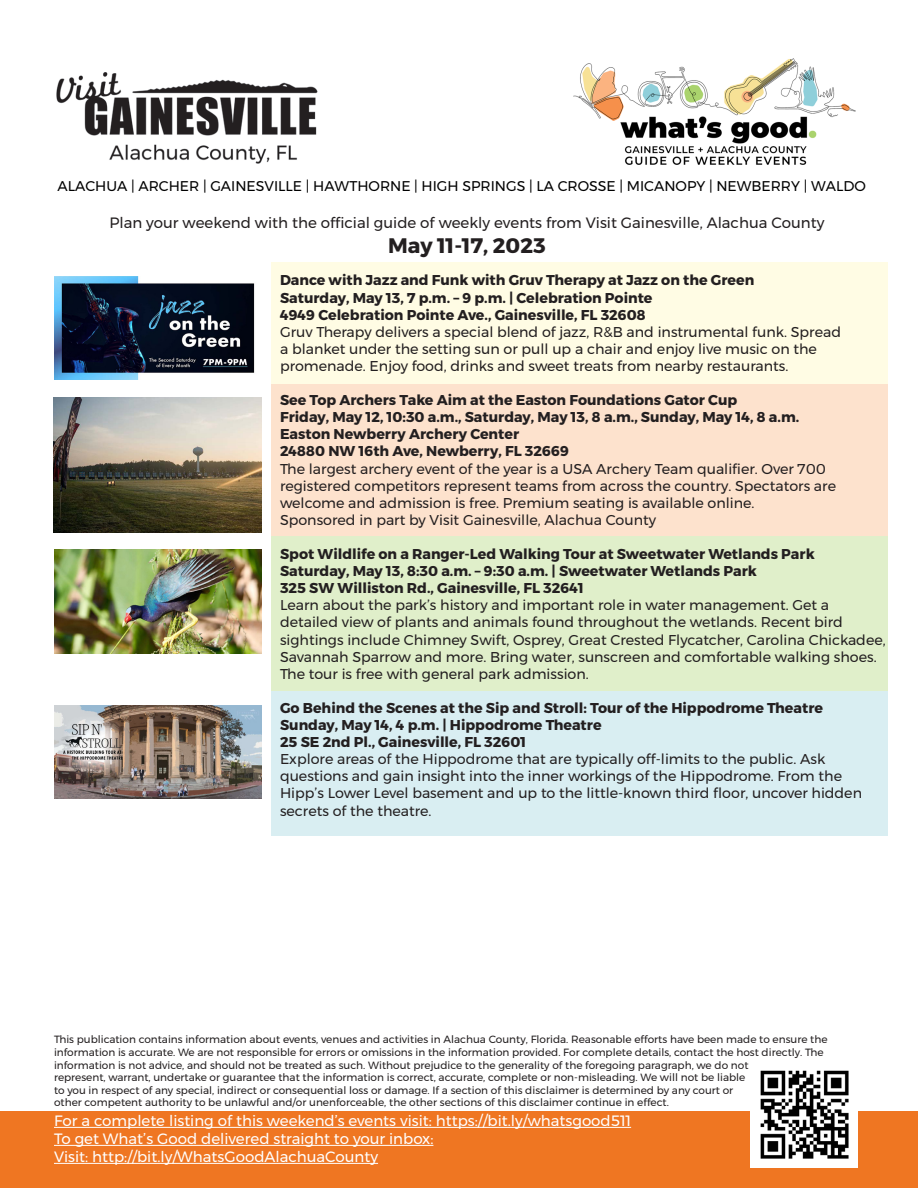
<style>
.page{position:relative;width:918px;height:1188px;background:#fff}
.page>*{position:absolute;margin:0;border:0;box-sizing:border-box;transform-origin:0 0}
.t1{font:700 21px "Montserrat";color:#231f20}
.t2{font:15px/18px "Montserrat";color:#fff}
.t3{font:15px "Montserrat";color:#231f20}
.t4{font:14.25px/17.1px "Montserrat";color:#231f20}
.t5{font:700 14.25px "Montserrat";color:#231f20}
.t6{font:14.1px "Montserrat";color:#000}
.t7{font:10.5px/12.6px "Montserrat";color:#231f20}
</style>
<div class="page">
<div style="left:271px;top:384px;width:617px;height:153px;background:#fde2cd"></div>
<div style="left:271px;top:691px;width:617px;height:145px;background:#d9eef2"></div>
<div style="left:271px;top:262px;width:617px;height:122px;background:#fffce4"></div>
<div style="left:271px;top:537px;width:617px;height:154px;background:#e0efca"></div>
<div style="left:0;top:1111px;width:918px;height:77px;background:#ef7622"></div>
<hr style="left:54px;top:1127px;width:577px;height:1px;background:#fff">
<hr style="left:54px;top:1145px;width:379px;height:1px;background:#fff">
<hr style="left:54px;top:1163px;width:324px;height:1px;background:#fff">
<div style="left:750px;top:1060px;width:108px;height:108px;background:#fff"></div>
<img style="left:760px;top:1070px;width:89px;height:89px">
<img style="left:54px;top:550px;width:207px;height:103px">
<img style="left:54px;top:705px;width:207px;height:94px">
<img style="left:54px;top:276px;width:201px;height:104px">
<img style="left:54px;top:397px;width:207px;height:135px">
<img style="left:56px;top:72px;width:262px;height:92px">
<img style="left:573px;top:58px;width:283px;height:107px">
<p class="t6" style="left:58px;top:175px;width:810px">ALACHUA | ARCHER | GAINESVILLE | HAWTHORNE | HIGH SPRINGS | LA CROSSE | MICANOPY | NEWBERRY | WALDO</p>
<p class="t3" style="left:109px;top:211px;width:717px">Plan your weekend with the official guide of weekly events from Visit Gainesville, Alachua County</p>
<p class="t1" style="left:388px;top:228px;width:159px">May 11-17, 2023</p>
<p class="t5" style="left:280px;top:269px;width:476px">Dance with Jazz and Funk with Gruv Therapy at Jazz on the Green</p>
<p class="t5" style="left:280px;top:286px;width:374px">Saturday, May 13, 7 p.m. – 9 p.m. | Celebration Pointe</p>
<p class="t5" style="left:280px;top:303px;width:367px">4949 Celebration Pointe Ave., Gainesville, FL 32608</p>
<p class="t4" style="left:280px;top:323px;width:563px">Gruv Therapy delivers a special blend of jazz, R&amp;B and instrumental funk. Spread a blanket under the setting sun or pull up a chair and enjoy live music on the promenade. Enjoy food, drinks and sweet treats from nearby restaurants.</p>
<p class="t5" style="left:280px;top:389px;width:459px">See Top Archers Take Aim at the Easton Foundations Gator Cup</p>
<p class="t5" style="left:280px;top:406px;width:521px">Friday, May 12, 10:30 a.m., Saturday, May 13, 8 a.m., Sunday, May 14, 8 a.m.</p>
<p class="t5" style="left:280px;top:423px;width:241px">Easton Newberry Archery Center</p>
<p class="t5" style="left:280px;top:440px;width:291px">24880 NW 16th Ave, Newberry, FL 32669</p>
<p class="t4" style="left:280px;top:460px;width:558px">The largest archery event of the year is a USA Archery Team qualifier. Over 700 registered competitors represent teams from across the country. Spectators are welcome and admission is free. Premium seating is available online.<br>Sponsored in part by Visit Gainesville, Alachua County</p>
<p class="t5" style="left:280px;top:543px;width:536px">Spot Wildlife on a Ranger-Led Walking Tour at Sweetwater Wetlands Park</p>
<p class="t5" style="left:280px;top:560px;width:478px">Saturday, May 13, 8:30 a.m. – 9:30 a.m. | Sweetwater Wetlands Park</p>
<p class="t5" style="left:280px;top:577px;width:305px">325 SW Williston Rd., Gainesville, FL 32641</p>
<p class="t4" style="left:280px;top:597px;width:607px">Learn about the park’s history and important role in water management. Get a detailed view of plants and animals found throughout the wetlands. Recent bird sightings include Chimney Swift, Osprey, Great Crested Flycatcher, Carolina Chickadee, Savannah Sparrow and more. Bring water, sunscreen and comfortable walking shoes.<br>The tour is free with general park admission.</p>
<p class="t5" style="left:280px;top:696px;width:545px">Go Behind the Scenes at the Sip and Stroll: Tour of the Hippodrome Theatre</p>
<p class="t5" style="left:280px;top:714px;width:323px">Sunday, May 14, 4 p.m. | Hippodrome Theatre</p>
<p class="t5" style="left:280px;top:731px;width:248px">25 SE 2nd Pl., Gainesville, FL 32601</p>
<p class="t4" style="left:280px;top:751px;width:584px">Explore areas of the Hippodrome that are typically off-limits to the public. Ask questions and gain insight into the inner workings of the Hippodrome. From the Hipp’s Lower Level basement and up to the little-known third floor, uncover hidden secrets of the theatre.</p>
<p class="t7" style="left:54px;top:1033px;width:775px">This publication contains information about events, venues and activities in Alachua County, Florida. Reasonable efforts have been made to ensure the information is accurate. We are not responsible for errors or omissions in the information provided. For complete details, contact the host directly. The information is not advice, and should not be treated as such. Without prejudice to the generality of the foregoing paragraph, we do not<br>represent, warrant, undertake or guarantee that the information is correct, accurate, complete or non-misleading. We will not be liable<br>to you in respect of any special, indirect or consequential loss or damage. If a section of this disclaimer is determined by any court or<br>other competent authority to be unlawful and/or unenforceable, the other sections of this disclaimer continue in effect.</p>
<p class="t2" style="left:54px;top:1111px;width:579px">For a complete listing of this weekend’s events visit: https://bit.ly/whatsgood511<br>To get What’s Good delivered straight to your inbox:</p>
<p class="t2" style="left:54px;top:1147px;width:326px">Visit: http://bit.ly/WhatsGoodAlachuaCounty</p>
</div>
